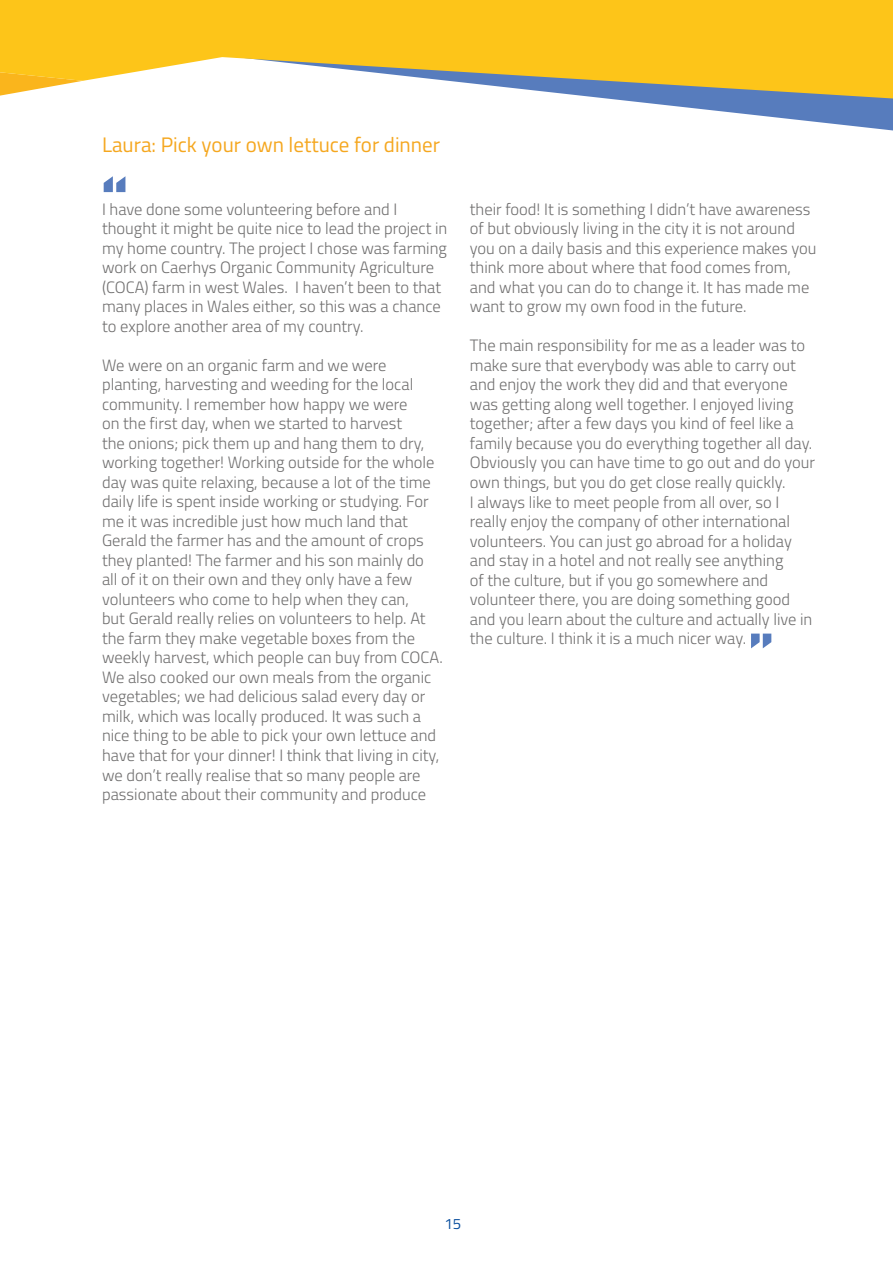
<style>
.page{position:relative;width:893px;height:1263px;background:#fff}
.page>*{position:absolute;margin:0;border:0;box-sizing:border-box;transform-origin:0 0}
.t1{font:90px "DIN Engschrift LT";color:#577cbd}
.t2{font:84px "DIN Engschrift LT";color:#577cbd}
.t3{font:21px "Titillium";color:#f5a71f}
.t4{font:300 16.5px/19.5px "Titillium";color:#706f6f}
.t5{font:15px "Titillium";color:#0a4f9e}
</style>
<div class="page">
<svg style="left:621px;top:100px;width:272px;height:31px"></svg>
<svg style="left:0;top:0;width:893px;height:100px;fill:#fdc519"></svg>
<p class="t3" style="left:102px;top:129px;width:339px">Laura: Pick your own lettuce for dinner</p>
<h1 class="t1" style="left:102px;top:156px;width:27px">“</h1>
<p class="t4" style="left:102px;top:198px;width:347px">I have done some volunteering before and I thought it might be quite nice to lead the project in my home country. The project I chose was farming work on Caerhys Organic Community Agriculture (COCA) farm in west Wales. I haven’t been to that many places in Wales either, so this was a chance to explore another area of my country.</p>
<p class="t4" style="left:102px;top:355px;width:342px">We were on an organic farm and we were planting, harvesting and weeding for the local community. I remember how happy we were<br>on the first day, when we started to harvest<br>the onions; pick them up and hang them to dry, working together! Working outside for the whole day was quite relaxing, because a lot of the time daily life is spent inside working or studying. For me it was incredible just how much land that Gerald the farmer has and the amount of crops they planted! The farmer and his son mainly do all of it on their own and they only have a few volunteers who come to help when they can,<br>but Gerald really relies on volunteers to help. At the farm they make vegetable boxes from the weekly harvest, which people can buy from COCA.<br>We also cooked our own meals from the organic vegetables; we had delicious salad every day or milk, which was locally produced. It was such a nice thing to be able to pick your own lettuce and have that for your dinner! I think that living in city, we don’t really realise that so many people are passionate about their community and produce</p>
<p class="t4" style="left:470px;top:199px;width:348px">their food! It is something I didn’t have awareness of but obviously living in the city it is not around you on a daily basis and this experience makes you think more about where that food comes from, and what you can do to change it. It has made me want to grow my own food in the future.</p>
<p class="t4" style="left:470px;top:335px;width:347px">The main responsibility for me as a leader was to make sure that everybody was able to carry out and enjoy the work they did and that everyone was getting along well together. I enjoyed living together; after a few days you kind of feel like a family because you do everything together all day.<br>Obviously you can have time to go out and do your own things, but you do get close really quickly.<br>I always like to meet people from all over, so I really enjoy the company of other international volunteers. You can just go abroad for a holiday and stay in a hotel and not really see anything<br>of the culture, but if you go somewhere and volunteer there, you are doing something good and you learn about the culture and actually live in the culture. I think it is a much nicer way.</p>
<h2 class="t2" style="left:749px;top:615px;width:25px">”</h2>
<p class="t5" style="left:444px;top:1213px;width:18px">15</p>
</div>
